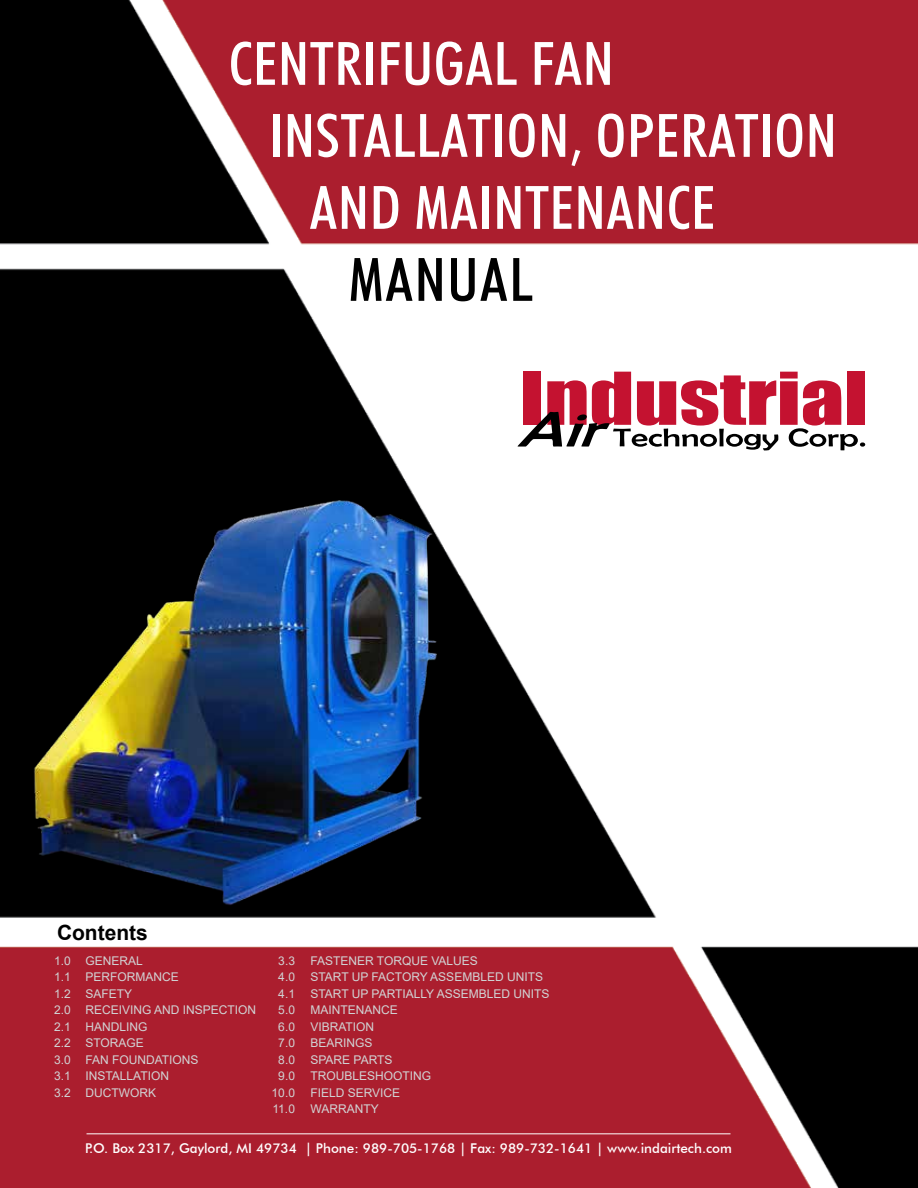
<style>
.page{position:relative;width:918px;height:1188px;background:#fff}
.page>*{position:absolute;margin:0;border:0;box-sizing:border-box;transform-origin:0 0}
.t1{font:500 condensed 60px "Futura BT";letter-spacing:.01em;color:#fff;scale:1.05 1}
.t2{font:500 condensed 60px "Futura BT";letter-spacing:.025em;color:#000;scale:1.05 1}
.t3{font:700 21px "Arial";color:#000}
.t4{font:500 13.5px "Futura BT";color:#fff}
.t5{font:12px "Arial";color:#d1d3d4}
</style>
<div class="page">
<img style="left:0;top:0;width:918px;height:1188px">
<img style="left:0;top:454px;width:602px;height:511px">
<svg style="left:518px;top:372px;width:347px;height:78px"></svg>
<hr style="left:87px;top:1133px;width:644px;height:1px;background:#fff">
<h1 class="t1" style="left:228px;top:27px;width:369px">CENTRIFUGAL FAN</h1>
<h1 class="t1" style="left:269px;top:99px;width:542px">INSTALLATION, OPERATION</h1>
<h1 class="t1" style="left:310px;top:171px;width:388px">AND MAINTENANCE</h1>
<h1 class="t2" style="left:349px;top:243px;width:177px">MANUAL</h1>
<h2 class="t3" style="left:57px;top:918px;width:92px">Contents</h2>
<p class="t5" style="left:54px;top:952px;width:90px">1.0 GENERAL</p>
<p class="t5" style="left:278px;top:952px;width:18px">3.3</p>
<p class="t5" style="left:310px;top:952px;width:169px">FASTENER TORQUE VALUES</p>
<p class="t5" style="left:54px;top:969px;width:126px">1.1 PERFORMANCE</p>
<p class="t5" style="left:278px;top:969px;width:18px">4.0</p>
<p class="t5" style="left:310px;top:969px;width:234px">START UP FACTORY ASSEMBLED UNITS</p>
<p class="t5" style="left:54px;top:985px;width:80px">1.2 SAFETY</p>
<p class="t5" style="left:278px;top:985px;width:18px">4.1</p>
<p class="t5" style="left:310px;top:985px;width:240px">START UP PARTIALLY ASSEMBLED UNITS</p>
<p class="t5" style="left:54px;top:1002px;width:204px">2.0 RECEIVING AND INSPECTION</p>
<p class="t5" style="left:278px;top:1002px;width:18px">5.0</p>
<p class="t5" style="left:310px;top:1002px;width:89px">MAINTENANCE</p>
<p class="t5" style="left:54px;top:1018px;width:95px">2.1 HANDLING</p>
<p class="t5" style="left:278px;top:1018px;width:18px">6.0</p>
<p class="t5" style="left:310px;top:1018px;width:65px">VIBRATION</p>
<p class="t5" style="left:54px;top:1035px;width:91px">2.2 STORAGE</p>
<p class="t5" style="left:278px;top:1035px;width:18px">7.0</p>
<p class="t5" style="left:310px;top:1035px;width:64px">BEARINGS</p>
<p class="t5" style="left:54px;top:1051px;width:146px">3.0 FAN FOUNDATIONS</p>
<p class="t5" style="left:278px;top:1051px;width:18px">8.0</p>
<p class="t5" style="left:310px;top:1051px;width:84px">SPARE PARTS</p>
<p class="t5" style="left:54px;top:1068px;width:117px">3.1 INSTALLATION</p>
<p class="t5" style="left:278px;top:1068px;width:18px">9.0</p>
<p class="t5" style="left:310px;top:1068px;width:122px">TROUBLESHOOTING</p>
<p class="t5" style="left:54px;top:1084px;width:104px">3.2 DUCTWORK</p>
<p class="t5" style="left:272px;top:1084px;width:25px">10.0</p>
<p class="t5" style="left:310px;top:1084px;width:91px">FIELD SERVICE</p>
<p class="t5" style="left:273px;top:1101px;width:24px">11.0</p>
<p class="t5" style="left:310px;top:1101px;width:70px">WARRANTY</p>
<p class="t4" style="left:85px;top:1140px;width:648px">P.O. Box 2317, Gaylord, MI 49734 | Phone: 989-705-1768 | Fax: 989-732-1641 | www.indairtech.com</p>
</div>
